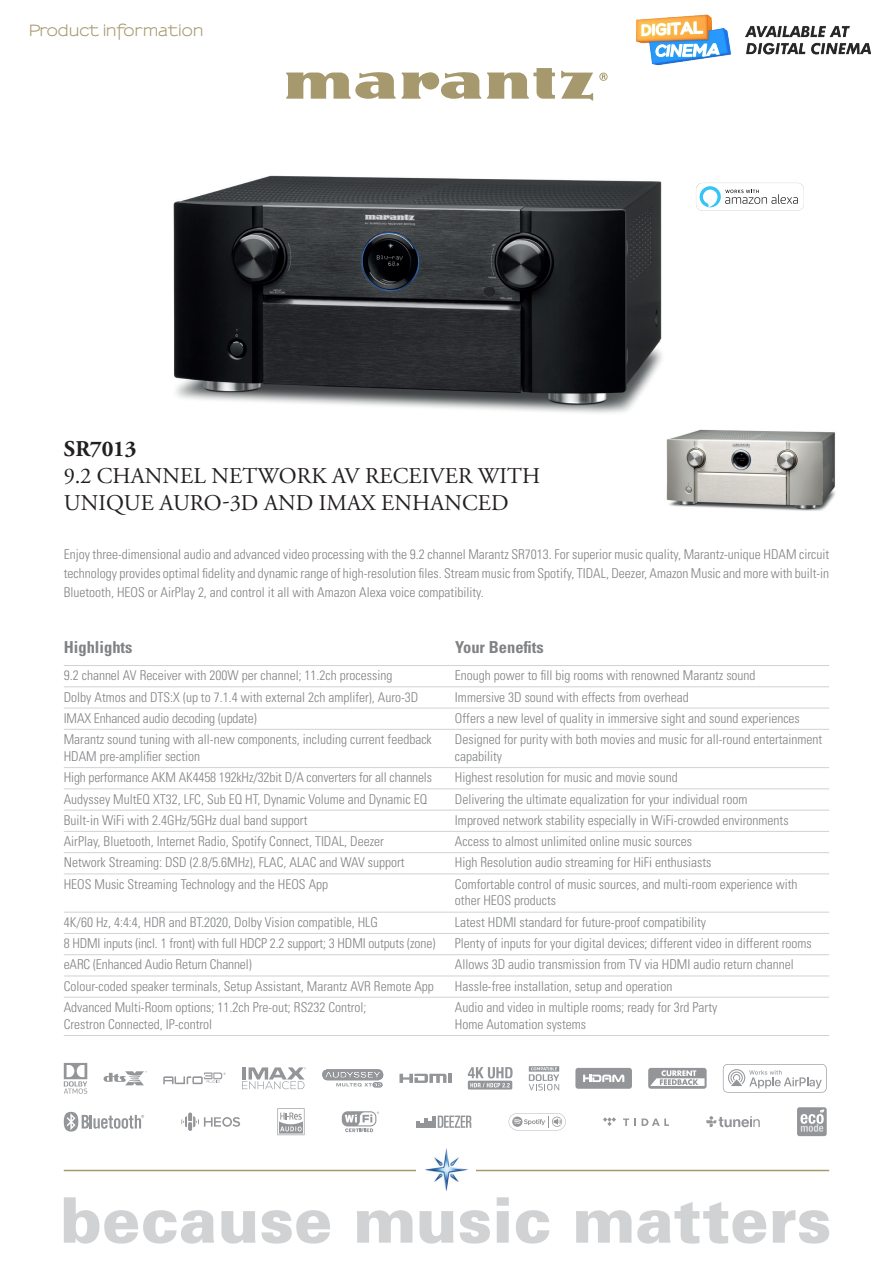
<style>
.page{position:relative;width:893px;height:1263px;background:#fff}
.page>*{position:absolute;margin:0;border:0;box-sizing:border-box;transform-origin:0 0}
.t1{font:22.5px/27px "Adobe Garamond Pro";letter-spacing:.005em;color:#231f20}
.t2{font:700 22.5px "Adobe Garamond Pro";letter-spacing:-.01em;color:#231f20}
.t3{font:700 condensed 16.5px "Univers";color:#808285}
.t4{font:700 15px "Sansumi";letter-spacing:-.01em;color:#a7996e}
.t5{font:300 condensed 13.5px/16.5px "Univers";color:#808285}
</style>
<div class="page">
<img style="left:173px;top:175px;width:489px;height:238px">
<img style="left:666px;top:429px;width:170px;height:82px">
<hr style="left:64px;top:1170px;width:765px;height:1px;background:#a7996e">
<div style="left:417px;top:1142px;width:59px;height:55px;background:#fff"></div>
<img style="left:425px;top:1148px;width:43px;height:43px">
<svg style="left:64px;top:1197px;width:150px;height:46px"></svg>
<svg style="left:221px;top:1211px;width:34px;height:32px"></svg>
<svg style="left:261px;top:1210px;width:69px;height:33px"></svg>
<svg style="left:357px;top:1210px;width:55px;height:33px"></svg>
<svg style="left:420px;top:1211px;width:34px;height:32px"></svg>
<svg style="left:460px;top:1210px;width:30px;height:33px"></svg>
<svg style="left:497px;top:1197px;width:12px;height:46px"></svg>
<svg style="left:516px;top:1210px;width:33px;height:33px"></svg>
<svg style="left:576px;top:1210px;width:55px;height:33px"></svg>
<svg style="left:637px;top:1202px;width:129px;height:41px"></svg>
<svg style="left:772px;top:1210px;width:57px;height:33px"></svg>
<svg style="left:402px;top:72px;width:79px;height:27px"></svg>
<svg style="left:487px;top:68px;width:68px;height:31px"></svg>
<svg style="left:561px;top:71px;width:32px;height:29px"></svg>
<svg style="left:286px;top:72px;width:110px;height:27px"></svg>
<svg style="left:599px;top:73px;width:9px;height:8px"></svg>
<hr style="left:64px;top:665px;width:391px;height:1px;background:#d1d2d4">
<hr style="left:455px;top:665px;width:374px;height:1px;background:#d1d2d4">
<hr style="left:64px;top:686px;width:391px;height:1px;background:#d1d2d4">
<hr style="left:455px;top:686px;width:374px;height:1px;background:#d1d2d4">
<hr style="left:64px;top:708px;width:391px;height:1px;background:#d1d2d4">
<hr style="left:455px;top:708px;width:374px;height:1px;background:#d1d2d4">
<hr style="left:64px;top:729px;width:391px;height:1px;background:#d1d2d4">
<hr style="left:455px;top:729px;width:374px;height:1px;background:#d1d2d4">
<hr style="left:64px;top:767px;width:391px;height:1px;background:#d1d2d4">
<hr style="left:455px;top:767px;width:374px;height:1px;background:#d1d2d4">
<hr style="left:64px;top:788px;width:391px;height:1px;background:#d1d2d4">
<hr style="left:455px;top:788px;width:374px;height:1px;background:#d1d2d4">
<hr style="left:64px;top:810px;width:391px;height:1px;background:#d1d2d4">
<hr style="left:455px;top:810px;width:374px;height:1px;background:#d1d2d4">
<hr style="left:64px;top:831px;width:391px;height:1px;background:#d1d2d4">
<hr style="left:455px;top:831px;width:374px;height:1px;background:#d1d2d4">
<hr style="left:64px;top:852px;width:391px;height:1px;background:#d1d2d4">
<hr style="left:455px;top:852px;width:374px;height:1px;background:#d1d2d4">
<hr style="left:64px;top:873px;width:391px;height:1px;background:#d1d2d4">
<hr style="left:455px;top:873px;width:374px;height:1px;background:#d1d2d4">
<hr style="left:64px;top:912px;width:391px;height:1px;background:#d1d2d4">
<hr style="left:455px;top:912px;width:374px;height:1px;background:#d1d2d4">
<hr style="left:64px;top:933px;width:391px;height:1px;background:#d1d2d4">
<hr style="left:455px;top:933px;width:374px;height:1px;background:#d1d2d4">
<hr style="left:64px;top:954px;width:391px;height:1px;background:#d1d2d4">
<hr style="left:455px;top:954px;width:374px;height:1px;background:#d1d2d4">
<hr style="left:64px;top:975px;width:391px;height:1px;background:#d1d2d4">
<hr style="left:455px;top:975px;width:374px;height:1px;background:#d1d2d4">
<hr style="left:64px;top:997px;width:391px;height:1px;background:#d1d2d4">
<hr style="left:455px;top:997px;width:374px;height:1px;background:#d1d2d4">
<hr style="left:64px;top:1035px;width:391px;height:1px;background:#d1d2d4">
<hr style="left:455px;top:1035px;width:374px;height:1px;background:#d1d2d4">
<svg style="left:509px;top:1113px;width:57px;height:17px"></svg>
<svg style="left:342px;top:1111px;width:37px;height:21px"></svg>
<svg style="left:416px;top:1115px;width:55px;height:13px"></svg>
<svg style="left:623px;top:1118px;width:13px;height:8px"></svg>
<svg style="left:642px;top:1118px;width:27px;height:8px"></svg>
<svg style="left:603px;top:1117px;width:13px;height:9px"></svg>
<svg style="left:706px;top:1116px;width:54px;height:11px"></svg>
<svg style="left:277px;top:1108px;width:27px;height:27px"></svg>
<svg style="left:181px;top:1113px;width:59px;height:18px"></svg>
<div style="left:797px;top:1107px;width:30px;height:29px;background:#939598;border-radius:2px"></div>
<svg style="left:800px;top:1109px;width:24px;height:23px"></svg>
<svg style="left:64px;top:1112px;width:80px;height:19px"></svg>
<svg style="left:696px;top:183px;width:108px;height:28px"></svg>
<svg style="left:64px;top:1063px;width:23px;height:31px"></svg>
<svg style="left:529px;top:1066px;width:30px;height:24px"></svg>
<svg style="left:399px;top:1074px;width:53px;height:9px"></svg>
<svg style="left:468px;top:1067px;width:45px;height:22px"></svg>
<svg style="left:103px;top:1071px;width:44px;height:14px"></svg>
<svg style="left:322px;top:1069px;width:61px;height:18px"></svg>
<div style="left:575px;top:1068px;width:57px;height:21px;background:#939598;border-radius:3px"></div>
<svg style="left:583px;top:1074px;width:41px;height:8px"></svg>
<div style="left:648px;top:1068px;width:59px;height:21px;background:#939598;border-radius:3px"></div>
<svg style="left:650px;top:1070px;width:54px;height:16px"></svg>
<svg style="left:163px;top:1072px;width:63px;height:12px"></svg>
<svg style="left:723px;top:1064px;width:104px;height:28px"></svg>
<svg style="left:242px;top:1067px;width:64px;height:22px"></svg>
<img style="left:636px;top:14px;width:236px;height:52px">
<p class="t4" style="left:28px;top:22px;width:177px">Product information</p>
<h1 class="t2" style="left:64px;top:436px;width:74px">SR7013</h1>
<h1 class="t1" style="left:64px;top:464px;width:478px">9.2 CHANNEL NETWORK AV RECEIVER WITH<br>UNIQUE AURO-3D AND IMAX ENHANCED</h1>
<p class="t5" style="left:64px;top:545px;width:767px;line-height:18.8px;text-align:justify">Enjoy three-dimensional audio and advanced video processing with the 9.2 channel Marantz SR7013. For superior music quality, Marantz-unique HDAM circuit technology provides optimal fidelity and dynamic range of high-resolution files. Stream music from Spotify, TIDAL, Deezer, Amazon Music and more with built-in Bluetooth, HEOS or AirPlay 2, and control it all with Amazon Alexa voice compatibility.</p>
<p class="t3" style="left:64px;top:637px;width:70px">Highlights</p>
<p class="t3" style="left:455px;top:637px;width:90px">Your Benefits</p>
<p class="t5" style="left:64px;top:667px;width:330px">9.2 channel AV Receiver with 200W per channel; 11.2ch processing</p>
<p class="t5" style="left:455px;top:667px;width:302px">Enough power to fill big rooms with renowned Marantz sound</p>
<p class="t5" style="left:64px;top:688px;width:356px">Dolby Atmos and DTS:X (up to 7.1.4 with external 2ch amplifer), Auro-3D</p>
<p class="t5" style="left:455px;top:688px;width:235px">Immersive 3D sound with effects from overhead</p>
<p class="t5" style="left:64px;top:710px;width:194px">IMAX Enhanced audio decoding (update)</p>
<p class="t5" style="left:455px;top:710px;width:346px">Offers a new level of quality in immersive sight and sound experiences</p>
<p class="t5" style="left:64px;top:731px;width:370px">Marantz sound tuning with all-new components, including current feedback<br>HDAM pre-amplifier section</p>
<p class="t5" style="left:455px;top:731px;width:369px">Designed for purity with both movies and music for all-round entertainment capability</p>
<p class="t5" style="left:64px;top:769px;width:370px">High performance AKM AK4458 192kHz/32bit D/A converters for all channels</p>
<p class="t5" style="left:455px;top:769px;width:224px">Highest resolution for music and movie sound</p>
<p class="t5" style="left:64px;top:790px;width:365px">Audyssey MultEQ XT32, LFC, Sub EQ HT, Dynamic Volume and Dynamic EQ</p>
<p class="t5" style="left:455px;top:790px;width:294px">Delivering the ultimate equalization for your individual room</p>
<p class="t5" style="left:64px;top:812px;width:245px">Built-in WiFi with 2.4GHz/5GHz dual band support</p>
<p class="t5" style="left:455px;top:812px;width:335px">Improved network stability especially in WiFi-crowded environments</p>
<p class="t5" style="left:64px;top:833px;width:322px">AirPlay, Bluetooth, Internet Radio, Spotify Connect, TIDAL, Deezer</p>
<p class="t5" style="left:455px;top:833px;width:238px">Access to almost unlimited online music sources</p>
<p class="t5" style="left:64px;top:854px;width:342px">Network Streaming: DSD (2.8/5.6MHz), FLAC, ALAC and WAV support</p>
<p class="t5" style="left:455px;top:854px;width:258px">High Resolution audio streaming for HiFi enthusiasts</p>
<p class="t5" style="left:64px;top:875px;width:266px">HEOS Music Streaming Technology and the HEOS App</p>
<p class="t5" style="left:455px;top:875px;width:344px">Comfortable control of music sources, and multi-room experience with other HEOS products</p>
<p class="t5" style="left:64px;top:914px;width:316px">4K/60 Hz, 4:4:4, HDR and BT.2020, Dolby Vision compatible, HLG</p>
<p class="t5" style="left:455px;top:914px;width:253px">Latest HDMI standard for future-proof compatibility</p>
<p class="t5" style="left:64px;top:935px;width:373px">8 HDMI inputs (incl. 1 front) with full HDCP 2.2 support; 3 HDMI outputs (zone)</p>
<p class="t5" style="left:455px;top:935px;width:358px">Plenty of inputs for your digital devices; different video in different rooms</p>
<p class="t5" style="left:64px;top:956px;width:189px">eARC (Enhanced Audio Return Channel)</p>
<p class="t5" style="left:455px;top:956px;width:340px">Allows 3D audio transmission from TV via HDMI audio return channel</p>
<p class="t5" style="left:64px;top:977px;width:372px">Colour-coded speaker terminals, Setup Assistant, Marantz AVR Remote App</p>
<p class="t5" style="left:455px;top:977px;width:219px">Hassle-free installation, setup and operation</p>
<p class="t5" style="left:64px;top:999px;width:304px">Advanced Multi-Room options; 11.2ch Pre-out; RS232 Control;<br>Crestron Connected, IP-control</p>
<p class="t5" style="left:455px;top:999px;width:264px">Audio and video in multiple rooms; ready for 3rd Party<br>Home Automation systems</p>
</div>
